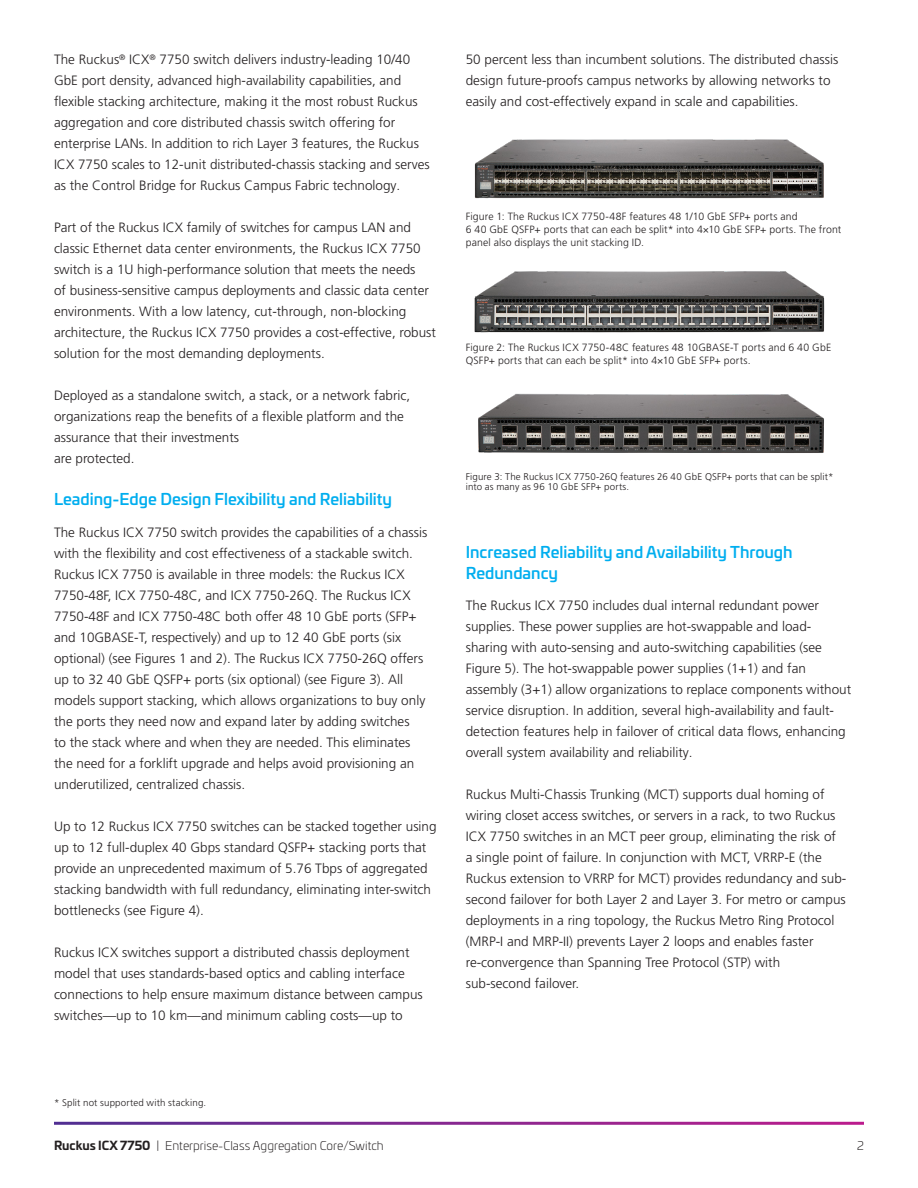
<style>
.page{position:relative;width:918px;height:1188px;background:#fff}
.page>*{position:absolute;margin:0;border:0;box-sizing:border-box;transform-origin:0 0}
.Subhead_10_5pt_upper{font:500 15.75px/21px "Univia Pro";color:#00aeef}
.Body_text_9pt__rucku{font:300 13.5px/21px "Frutiger LT Pro";color:#231f20}
.t1{font:300 12px "Univia Pro";color:#231f20}
.Figure_caption-small{font:300 10.5px/12.8px "Frutiger LT Pro";letter-spacing:.01em;color:#231f20}
.Page_footnote__rucku{font:300 9.75px/10.5px "Frutiger LT Pro";letter-spacing:.015em;color:#231f20}
.s1{font-weight:700}
</style>
<div class="page">
<img style="left:474px;top:139px;width:350px;height:60px">
<img style="left:474px;top:271px;width:351px;height:61px">
<img style="left:478px;top:393px;width:346px;height:60px">
<p class="Body_text_9pt__rucku" style="left:54px;top:49px;width:377px">The Ruckus<sup>®</sup> ICX<sup>®</sup> 7750 switch delivers industry-leading 10/40<br>GbE port density, advanced high-availability capabilities, and flexible stacking architecture, making it the most robust Ruckus aggregation and core distributed chassis switch offering for enterprise LANs. In addition to rich Layer 3 features, the Ruckus ICX 7750 scales to 12-unit distributed-chassis stacking and serves as the Control Bridge for Ruckus Campus Fabric technology.</p>
<p class="Body_text_9pt__rucku" style="left:54px;top:217px;width:384px">Part of the Ruckus ICX family of switches for campus LAN and classic Ethernet data center environments, the Ruckus ICX 7750 switch is a 1U high-performance solution that meets the needs<br>of business-sensitive campus deployments and classic data center environments. With a low latency, cut-through, non-blocking architecture, the Ruckus ICX 7750 provides a cost-effective, robust solution for the most demanding deployments.</p>
<p class="Body_text_9pt__rucku" style="left:54px;top:385px;width:358px">Deployed as a standalone switch, a stack, or a network fabric, organizations reap the benefits of a flexible platform and the assurance that their investments<br>are protected.</p>
<p class="Subhead_10_5pt_upper" style="left:54px;top:488px;width:340px">Leading-Edge Design Flexibility and Reliability</p>
<p class="Body_text_9pt__rucku" style="left:54px;top:522px;width:375px">The Ruckus ICX 7750 switch provides the capabilities of a chassis with the flexibility and cost effectiveness of a stackable switch.<br>Ruckus ICX 7750 is available in three models: the Ruckus ICX 7750-48F, ICX 7750-48C, and ICX 7750-26Q. The Ruckus ICX 7750-48F and ICX 7750-48C both offer 48 10 GbE ports (SFP+ and 10GBASE-T, respectively) and up to 12 40 GbE ports (six optional) (see Figures 1 and 2). The Ruckus ICX 7750-26Q offers up to 32 40 GbE QSFP+ ports (six optional) (see Figure 3). All models support stacking, which allows organizations to buy only the ports they need now and expand later by adding switches<br>to the stack where and when they are needed. This eliminates the need for a forklift upgrade and helps avoid provisioning an underutilized, centralized chassis.</p>
<p class="Body_text_9pt__rucku" style="left:54px;top:816px;width:384px">Up to 12 Ruckus ICX 7750 switches can be stacked together using up to 12 full-duplex 40 Gbps standard QSFP+ stacking ports that provide an unprecedented maximum of 5.76 Tbps of aggregated stacking bandwidth with full redundancy, eliminating inter-switch bottlenecks (see Figure 4).</p>
<p class="Body_text_9pt__rucku" style="left:54px;top:942px;width:370px">Ruckus ICX switches support a distributed chassis deployment model that uses standards-based optics and cabling interface connections to help ensure maximum distance between campus switches—up to 10 km—and minimum cabling costs—up to</p>
<p class="Body_text_9pt__rucku" style="left:466px;top:49px;width:374px">50 percent less than incumbent solutions. The distributed chassis design future-proofs campus networks by allowing networks to easily and cost-effectively expand in scale and capabilities.</p>
<p class="Figure_caption-small" style="left:466px;top:210px;width:377px">Figure 1: The Ruckus ICX 7750-48F features 48 1/10 GbE SFP+ ports and<br>6 40 GbE QSFP+ ports that can each be split* into 4×10 GbE SFP+ ports. The front panel also displays the unit stacking ID.</p>
<p class="Figure_caption-small" style="left:466px;top:341px;width:367px">Figure 2: The Ruckus ICX 7750-48C features 48 10GBASE-T ports and 6 40 GbE<br>QSFP+ ports that can each be split* into 4×10 GbE SFP+ ports.</p>
<p class="Page_footnote__rucku" style="left:466px;top:471px;width:369px">Figure 3: The Ruckus ICX 7750-26Q features 26 40 GbE QSFP+ ports that can be split* into as many as 96 10 GbE SFP+ ports.</p>
<p class="Subhead_10_5pt_upper" style="left:466px;top:540px;width:328px">Increased Reliability and Availability Through<br>Redundancy</p>
<p class="Body_text_9pt__rucku" style="left:466px;top:595px;width:387px">The Ruckus ICX 7750 includes dual internal redundant power supplies. These power supplies are hot-swappable and load&shy;sharing with auto-sensing and auto-switching capabilities (see Figure 5). The hot-swappable power supplies (1+1) and fan assembly (3+1) allow organizations to replace components without service disruption. In addition, several high-availability and fault&shy;detection features help in failover of critical data flows, enhancing overall system availability and reliability.</p>
<p class="Body_text_9pt__rucku" style="left:466px;top:784px;width:382px">Ruckus Multi-Chassis Trunking (MCT) supports dual homing of wiring closet access switches, or servers in a rack, to two Ruckus ICX 7750 switches in an MCT peer group, eliminating the risk of<br>a single point of failure. In conjunction with MCT, VRRP-E (the Ruckus extension to VRRP for MCT) provides redundancy and sub&shy;second failover for both Layer 2 and Layer 3. For metro or campus deployments in a ring topology, the Ruckus Metro Ring Protocol (MRP-I and MRP-II) prevents Layer 2 loops and enables faster re-convergence than Spanning Tree Protocol (STP) with sub-second failover.</p>
<p class="Page_footnote__rucku" style="left:54px;top:1097px;width:154px">* Split not supported with stacking.</p>
<p class="t1" style="left:54px;top:1138px;width:331px"><span class="s1">Ruckus ICX 7750</span> | Enterprise-Class Aggregation Core/Switch</p>
<p class="t1" style="left:857px;top:1138px;width:8px">2</p>
</div>
